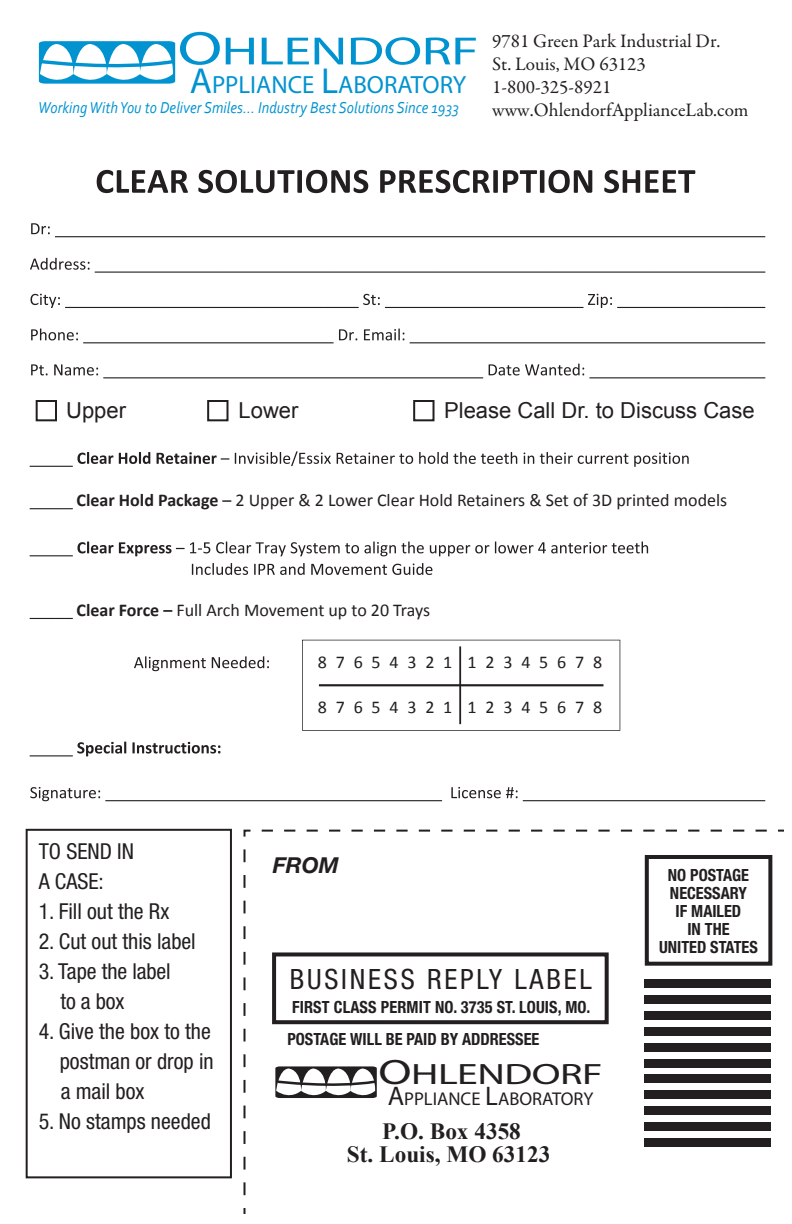
<style>
.page{position:relative;width:792px;height:1224px;background:#fff}
.page>*{position:absolute;margin:0;border:0;box-sizing:border-box;transform-origin:0 0}
.t1{font:39.6px "Myriad Pro";letter-spacing:-.01em;color:#0093d0;scale:1.42 1}
.t2{font:29.4px "Myriad Pro";letter-spacing:-.01em;color:#231f20;scale:1.42 1}
.t3{font:condensed 28px "Helvetica Neue LT Std";letter-spacing:.1em;color:#231f20}
.t4{font:25px "Myriad Pro";color:#0093d0}
.t5{font:700 23.2px/22.8px "Times New Roman";color:#231f20;text-align:center}
.t6{font:condensed 22px/30px "Helvetica Neue LT Std";color:#231f20}
.t7{font:22px "Arial";color:#231f20}
.t8{font:italic 700 22px "Helvetica Neue LT Std";color:#231f20}
.t9{font:19.2px/23px "Garamond Premr Pro";color:#231f20}
.t10{font:18.6px "Myriad Pro";color:#231f20}
.t11{font:18px "Calibri";color:#231f20}
.t12{font:700 condensed 16.8px/18px "Helvetica Neue LT Std";color:#231f20}
.t13{font:italic 16.6px "Corbel";letter-spacing:.01em;color:#0093d0;scale:.88 1}
.s1{font-size:47.6px}
.s2{font-size:36.2px}
.s3{font-weight:700}
.s4{font-size:35.4px}
.s5{font-size:27px}
</style>
<div class="page">
<svg style="left:97px;top:170px;width:598px;height:23px"></svg>
<svg style="left:31px;top:223px;width:734px;height:14px"></svg>
<svg style="left:30px;top:258px;width:735px;height:15px"></svg>
<svg style="left:31px;top:294px;width:734px;height:14px"></svg>
<svg style="left:31px;top:329px;width:734px;height:14px"></svg>
<svg style="left:31px;top:364px;width:734px;height:14px"></svg>
<svg style="left:30px;top:451px;width:659px;height:16px"></svg>
<svg style="left:30px;top:508px;width:43px;height:1px"></svg>
<svg style="left:30px;top:542px;width:618px;height:14px"></svg>
<svg style="left:192px;top:563px;width:240px;height:12px"></svg>
<svg style="left:134px;top:656px;width:135px;height:15px"></svg>
<svg style="left:30px;top:742px;width:190px;height:14px"></svg>
<svg style="left:30px;top:787px;width:735px;height:14px"></svg>
<svg style="left:302px;top:640px;width:318px;height:91px"></svg>
<hr style="left:459px;top:646px;width:2px;height:78px;background:#231f20">
<hr style="left:319px;top:684px;width:284px;height:2px;background:#231f20">
<svg style="left:39px;top:41px;width:137px;height:43px"></svg>
<div style="left:645px;top:855px;width:127px;height:111px;border:4px solid #231f20"></div>
<div style="left:644px;top:979px;width:126px;height:9px;background:#231f20"></div>
<div style="left:644px;top:995px;width:126px;height:9px;background:#231f20"></div>
<div style="left:644px;top:1011px;width:126px;height:9px;background:#231f20"></div>
<div style="left:644px;top:1027px;width:126px;height:9px;background:#231f20"></div>
<div style="left:644px;top:1043px;width:126px;height:9px;background:#231f20"></div>
<div style="left:644px;top:1059px;width:126px;height:8px;background:#231f20"></div>
<div style="left:644px;top:1074px;width:126px;height:9px;background:#231f20"></div>
<div style="left:644px;top:1090px;width:126px;height:9px;background:#231f20"></div>
<div style="left:644px;top:1106px;width:126px;height:9px;background:#231f20"></div>
<div style="left:644px;top:1122px;width:126px;height:9px;background:#231f20"></div>
<div style="left:644px;top:1138px;width:126px;height:9px;background:#231f20"></div>
<div style="left:272px;top:952px;width:337px;height:72px;border:4px solid #231f20"></div>
<svg style="left:778px;top:830px;width:6px;height:2px"></svg>
<svg style="left:243px;top:829px;width:524px;height:8px"></svg>
<svg style="left:244px;top:849px;width:2px;height:39px"></svg>
<svg style="left:244px;top:901px;width:2px;height:295px"></svg>
<svg style="left:244px;top:1208px;width:2px;height:6px"></svg>
<svg style="left:275px;top:1066px;width:102px;height:32px"></svg>
<div style="left:36px;top:400px;width:21px;height:21px;border:2px solid #231f20"></div>
<div style="left:207px;top:400px;width:22px;height:21px;border:2px solid #231f20"></div>
<div style="left:413px;top:400px;width:22px;height:21px;border:2px solid #231f20"></div>
<div style="left:26px;top:829px;width:206px;height:349px;border:2px solid #231f20"></div>
<svg style="left:30px;top:618px;width:43px;height:1px"></svg>
<h1 class="t1" style="left:178px;top:27px;width:213px"><span class="s1">O</span>HLENDORF</h1>
<h3 class="t4" style="left:190px;top:69px;width:278px"><span class="s2">A</span>PPLIANCE <span class="s2">L</span>ABORATORY</h3>
<p class="t13" style="left:38px;top:98px;width:480px">Working With You to Deliver Smiles... Industry Best Solutions Since 1933</p>
<p class="t9" style="left:492px;top:30px;width:258px">9781 Green Park Industrial Dr.<br>St. Louis, MO 63123<br>1-800-325-8921 www.OhlendorfApplianceLab.com</p>
<p class="t7" style="left:66px;top:396px;width:61px">Upper</p>
<p class="t7" style="left:239px;top:396px;width:61px">Lower</p>
<p class="t7" style="left:444px;top:396px;width:312px">Please Call Dr. to Discuss Case</p>
<p class="t11" style="left:77px;top:487px;width:652px"><span class="s3">Clear Hold Package</span> – 2 Upper &amp; 2 Lower Clear Hold Retainers &amp; Set of 3D printed models</p>
<p class="t11" style="left:77px;top:597px;width:355px"><span class="s3">Clear Force –</span> Full Arch Movement up to 20 Trays</p>
<p class="t11" style="left:318px;top:650px;width:286px">8 7 6 5 4 3 2 1 1 2 3 4 5 6 7 8</p>
<p class="t11" style="left:318px;top:695px;width:286px">8 7 6 5 4 3 2 1 1 2 3 4 5 6 7 8</p>
<p class="t6" style="left:39px;top:836px;width:97px">TO SEND IN<br>A CASE:</p>
<p class="t6" style="left:39px;top:896px;width:132px">1. Fill out the Rx</p>
<p class="t6" style="left:39px;top:926px;width:159px">2. Cut out this label</p>
<p class="t6" style="left:61px;top:956px;width:112px;text-indent:-22px">3. Tape the label to a box</p>
<p class="t6" style="left:60px;top:1016px;width:155px;text-indent:-21px">4. Give the box to the postman or drop in a mail box</p>
<p class="t6" style="left:39px;top:1106px;width:174px">5. No stamps needed</p>
<p class="t8" style="left:273px;top:851px;width:67px">FROM</p>
<h3 class="t3" style="left:290px;top:963px;width:304px">BUSINESS REPLY LABEL</h3>
<p class="t12" style="left:287px;top:992px;width:304px;line-height:31.2px">FIRST CLASS PERMIT NO. 3735 ST. LOUIS, MO.<br>POSTAGE WILL BE PAID BY ADDRESSEE</p>
<h2 class="t2" style="left:379px;top:1056px;width:159px"><span class="s4">O</span>HLENDORF</h2>
<p class="t10" style="left:388px;top:1087px;width:207px"><span class="s5">A</span>PPLIANCE <span class="s5">L</span>ABORATORY</p>
<p class="t5" style="left:347px;top:1119px;width:205px">P.O. Box 4358<br>St. Louis, MO 63123</p>
<p class="t12" style="left:659px;top:866px;width:100px;text-align:center">NO POSTAGE<br>NECESSARY<br>IF MAILED<br>IN THE<br>UNITED STATES</p>
</div>
